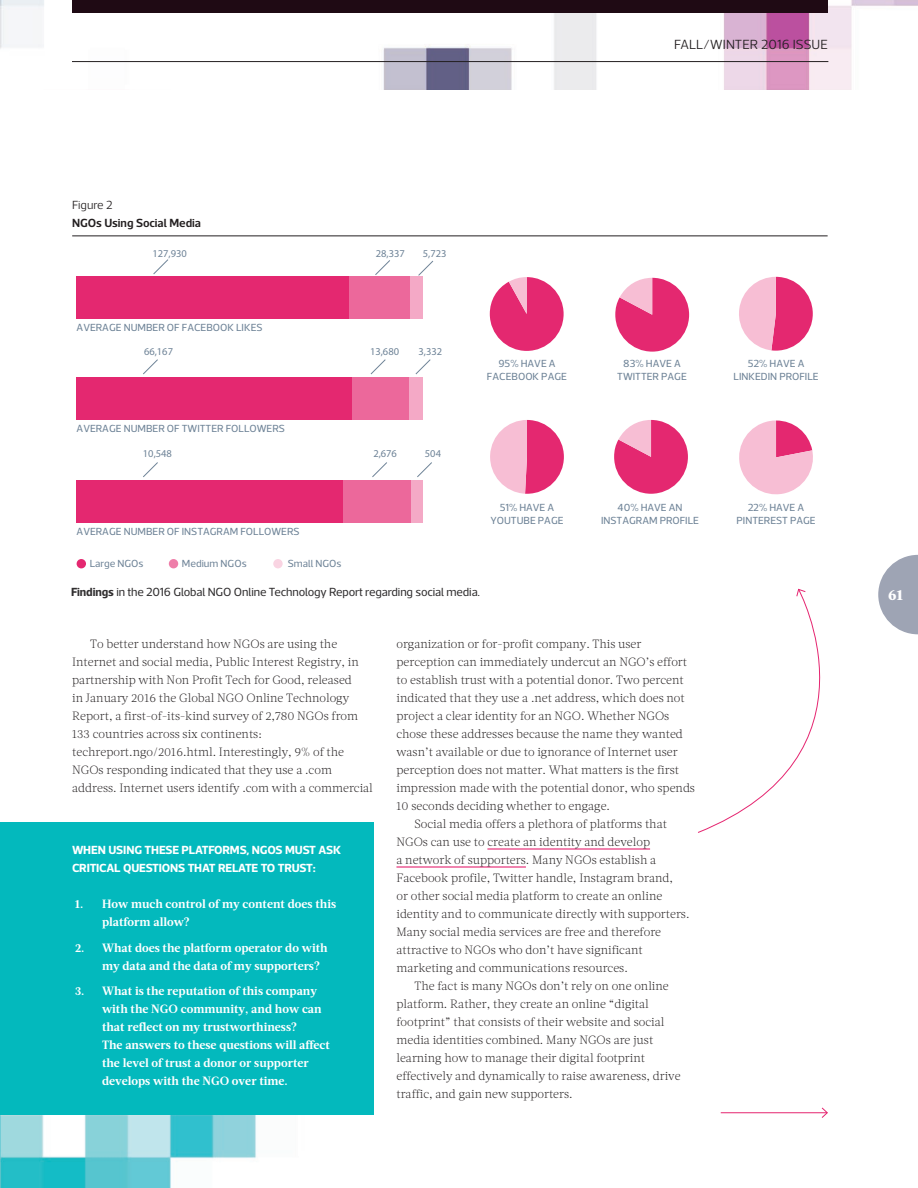
<style>
.page{position:relative;width:918px;height:1188px;background:#fff}
.page>*{position:absolute;margin:0;border:0;box-sizing:border-box;transform-origin:0 0}
.t1{font:800 15px "Acta";color:#fff}
.t2{font:300 13.5px "Acto";letter-spacing:.01em;color:#231f20}
.t3{font:300 12px/18px "Acta";color:#231f20}
.t4{font:700 12px/18px "Acta";color:#fff}
.t5{font:700 12px/18px "Acto";letter-spacing:-.015em;color:#fff}
.t6{font:12px "Acto";letter-spacing:-.01em;color:#312f30}
.t7{font:600 12px "Acto";color:#231f20}
.t8{font:300 12px "Acto";color:#231f20}
.t9{font:10.5px/12.6px "Acto";color:#6e8397;text-align:center}
.t10{font:10.5px "Myriad Pro";color:#6e8397}
.s1{font-weight:700}
</style>
<div class="page">
<img style="left:0;top:0;width:918px;height:90px">
<svg style="left:698px;top:597px;width:123px;height:236px"></svg>
<svg style="left:796px;top:588px;width:10px;height:9px"></svg>
<hr style="left:72px;top:236px;width:756px;height:1px;background:#231f20">
<img style="left:0;top:1115px;width:257px;height:73px">
<div style="left:0;top:823px;width:374px;height:292px;background:#03b9bd"></div>
<hr style="left:487px;top:848px;width:163px;height:2px;background:#e52570">
<hr style="left:396px;top:866px;width:130px;height:2px;background:#e52570">
<hr style="left:721px;top:1112px;width:106px;height:1px;background:#e52570">
<svg style="left:821px;top:1107px;width:7px;height:11px"></svg>
<div style="left:77px;top:559px;width:9px;height:9px;background:#e42870;border-radius:50%"></div>
<div style="left:169px;top:559px;width:9px;height:9px;background:#ee7ea9;border-radius:50%"></div>
<div style="left:273px;top:559px;width:10px;height:9px;background:#f9d4e2;border-radius:50%"></div>
<div style="left:76px;top:277px;width:273px;height:42px;background:#e42870"></div>
<div style="left:349px;top:277px;width:61px;height:42px;background:#ec689b"></div>
<div style="left:410px;top:277px;width:12px;height:42px;background:#f4a9c6"></div>
<svg style="left:418px;top:260px;width:16px;height:16px"></svg>
<svg style="left:375px;top:260px;width:15px;height:15px"></svg>
<svg style="left:153px;top:259px;width:16px;height:16px"></svg>
<div style="left:409px;top:377px;width:14px;height:43px;background:#f4a9c6"></div>
<div style="left:352px;top:377px;width:57px;height:43px;background:#ec689b"></div>
<div style="left:76px;top:377px;width:276px;height:43px;background:#e42870"></div>
<svg style="left:143px;top:359px;width:15px;height:16px"></svg>
<svg style="left:370px;top:359px;width:16px;height:16px"></svg>
<svg style="left:415px;top:359px;width:16px;height:16px"></svg>
<div style="left:410px;top:480px;width:13px;height:42px;background:#f4a9c6"></div>
<div style="left:343px;top:480px;width:67px;height:42px;background:#ec689b"></div>
<div style="left:76px;top:480px;width:267px;height:42px;background:#e42870"></div>
<svg style="left:143px;top:462px;width:15px;height:15px"></svg>
<svg style="left:372px;top:462px;width:15px;height:15px"></svg>
<svg style="left:417px;top:462px;width:15px;height:15px"></svg>
<svg style="left:490px;top:277px;width:74px;height:74px"></svg>
<svg style="left:615px;top:278px;width:74px;height:74px"></svg>
<svg style="left:614px;top:420px;width:74px;height:74px"></svg>
<svg style="left:739px;top:421px;width:74px;height:74px"></svg>
<svg style="left:739px;top:277px;width:74px;height:74px"></svg>
<svg style="left:490px;top:420px;width:74px;height:74px"></svg>
<svg style="left:878px;top:555px;width:40px;height:79px"></svg>
<div style="left:72px;top:0;width:756px;height:13px;background:#1f0a14"></div>
<hr style="left:72px;top:61px;width:756px;height:1px;background:#231f20">
<p class="t2" style="left:674px;top:36px;width:155px">FALL/WINTER 2016 ISSUE</p>
<p class="t8" style="left:72px;top:198px;width:42px">Figure 2</p>
<p class="t7" style="left:72px;top:215px;width:130px">NGOs Using Social Media</p>
<p class="t10" style="left:152px;top:247px;width:36px">127,930</p>
<p class="t10" style="left:376px;top:247px;width:31px">28,337</p>
<p class="t10" style="left:423px;top:247px;width:25px">5,723</p>
<p class="t9" style="left:77px;top:321px;width:187px">AVERAGE NUMBER OF FACEBOOK LIKES</p>
<p class="t10" style="left:144px;top:345px;width:31px">66,167</p>
<p class="t10" style="left:370px;top:345px;width:31px">13,680</p>
<p class="t10" style="left:419px;top:345px;width:25px">3,332</p>
<p class="t9" style="left:77px;top:422px;width:210px">AVERAGE NUMBER OF TWITTER FOLLOWERS</p>
<p class="t10" style="left:143px;top:447px;width:31px">10,548</p>
<p class="t10" style="left:373px;top:447px;width:25px">2,676</p>
<p class="t10" style="left:425px;top:447px;width:18px">504</p>
<p class="t9" style="left:487px;top:357px;width:82px">95% HAVE A<br>FACEBOOK PAGE</p>
<p class="t9" style="left:617px;top:357px;width:71px">83% HAVE A<br>TWITTER PAGE</p>
<p class="t9" style="left:734px;top:357px;width:87px">52% HAVE A<br>LINKEDIN PROFILE</p>
<p class="t9" style="left:77px;top:525px;width:224px">AVERAGE NUMBER OF INSTAGRAM FOLLOWERS</p>
<p class="t9" style="left:90px;top:557px;width:55px">Large NGOs</p>
<p class="t9" style="left:182px;top:557px;width:66px">Medium NGOs</p>
<p class="t9" style="left:288px;top:557px;width:55px">Small NGOs</p>
<p class="t6" style="left:71px;top:585px;width:410px"><span class="s1">Findings</span> in the 2016 Global NGO Online Technology Report regarding social media.</p>
<p class="t9" style="left:490px;top:501px;width:75px">51% HAVE A<br>YOUTUBE PAGE</p>
<p class="t9" style="left:601px;top:501px;width:99px">40% HAVE AN<br>INSTAGRAM PROFILE</p>
<p class="t9" style="left:737px;top:501px;width:81px">22% HAVE A<br>PINTEREST PAGE</p>
<p class="t3" style="left:72px;top:635px;width:302px;text-indent:18px">To better understand how NGOs are using the Internet and social media, Public Interest Registry, in partnership with Non Profit Tech for Good, released<br>in January 2016 the Global NGO Online Technology Report, a first-of-its-kind survey of 2,780 NGOs from 133 countries across six continents: techreport.ngo/2016.html. Interestingly, 9% of the NGOs responding indicated that they use a .com address. Internet users identify .com with a commercial</p>
<p class="t3" style="left:396px;top:635px;width:247px">organization or for-profit company. This user</p>
<p class="t3" style="left:396px;top:653px;width:292px">perception can immediately undercut an NGO’s effort</p>
<p class="t3" style="left:396px;top:671px;width:289px">to establish trust with a potential donor. Two percent</p>
<p class="t3" style="left:396px;top:689px;width:290px">indicated that they use a .net address, which does not</p>
<p class="t3" style="left:396px;top:707px;width:274px">project a clear identity for an NGO. Whether NGOs</p>
<p class="t3" style="left:396px;top:725px;width:288px">chose these addresses because the name they wanted</p>
<p class="t3" style="left:396px;top:743px;width:283px">wasn’t available or due to ignorance of Internet user</p>
<p class="t3" style="left:396px;top:761px;width:284px">perception does not matter. What matters is the first</p>
<p class="t3" style="left:396px;top:779px;width:300px">impression made with the potential donor, who spends</p>
<p class="t3" style="left:396px;top:797px;width:215px">10 seconds deciding whether to engage.</p>
<p class="t3" style="left:414px;top:815px;width:254px">Social media offers a plethora of platforms that</p>
<p class="t3" style="left:396px;top:833px;width:255px">NGOs can use to create an identity and develop</p>
<p class="t3" style="left:396px;top:851px;width:261px">a network of supporters. Many NGOs establish a</p>
<p class="t3" style="left:396px;top:869px;width:278px">Facebook profile, Twitter handle, Instagram brand,</p>
<p class="t3" style="left:396px;top:887px;width:267px">or other social media platform to create an online</p>
<p class="t3" style="left:396px;top:905px;width:295px">identity and to communicate directly with supporters.</p>
<p class="t3" style="left:396px;top:923px;width:266px">Many social media services are free and therefore</p>
<p class="t3" style="left:396px;top:941px;width:248px">attractive to NGOs who don’t have significant</p>
<p class="t3" style="left:396px;top:959px;width:233px">marketing and communications resources.</p>
<p class="t3" style="left:414px;top:977px;width:256px">The fact is many NGOs don’t rely on one online</p>
<p class="t3" style="left:396px;top:995px;width:254px">platform. Rather, they create an online “digital</p>
<p class="t3" style="left:396px;top:1013px;width:269px">footprint” that consists of their website and social</p>
<p class="t3" style="left:396px;top:1031px;width:258px">media identities combined. Many NGOs are just</p>
<p class="t3" style="left:396px;top:1049px;width:250px">learning how to manage their digital footprint</p>
<p class="t3" style="left:396px;top:1067px;width:286px">effectively and dynamically to raise awareness, drive</p>
<p class="t3" style="left:396px;top:1085px;width:178px">traffic, and gain new supporters.</p>
<p class="t5" style="left:72px;top:841px;width:271px">WHEN USING THESE PLATFORMS, NGOS MUST ASK<br>CRITICAL QUESTIONS THAT RELATE TO TRUST:</p>
<p class="t4" style="left:102px;top:895px;width:236px;text-indent:-27px">1. How much control of my content does this platform allow?</p>
<p class="t4" style="left:102px;top:939px;width:227px;text-indent:-27px">2. What does the platform operator do with my data and the data of my supporters?</p>
<p class="t4" style="left:102px;top:982px;width:229px;text-indent:-27px">3. What is the reputation of this company with the NGO community, and how can that reflect on my trustworthiness?<br>The answers to these questions will affect the level of trust a donor or supporter develops with the NGO over time.</p>
<p class="t1" style="left:888px;top:586px;width:17px">61</p>
</div>
